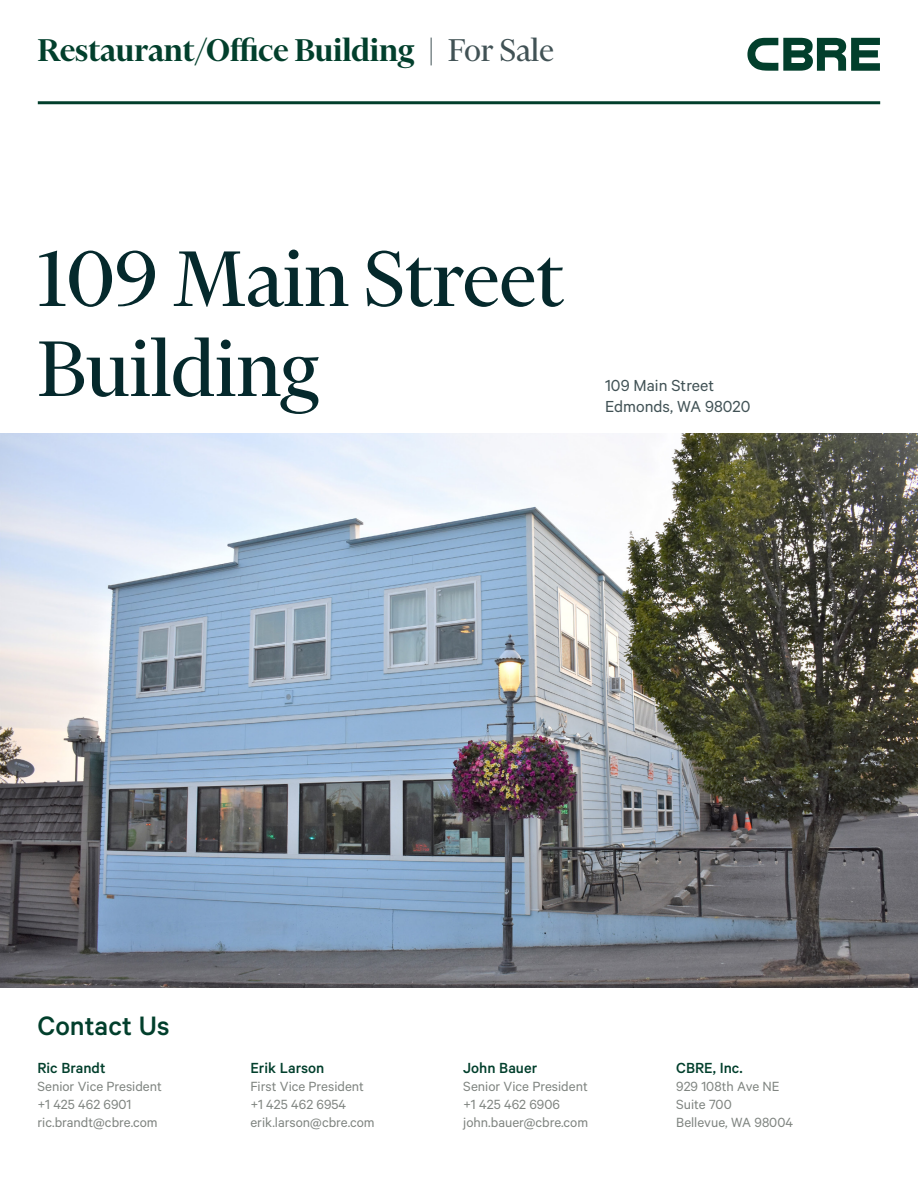
<style>
.page{position:relative;width:918px;height:1188px;background:#fff}
.page>*{position:absolute;margin:0;border:0;box-sizing:border-box;transform-origin:0 0}
.Heading_Large{font:90px/90px "Financier Display";color:#05292c}
.t1{font:600 36px "Financier Display";color:#023f2c}
.Contact_Us{font:500 30px "Calibre";color:#023f2c}
.t2{font:18px "Calibre";color:#415255}
.Contact_Info{font:500 16.5px "Calibre";color:#023f2c}
.Broker_Name{font:500 16.5px "Calibre";color:#023f2c}
.Contact_Info-2{font:15px "Calibre";color:#808581}
.s1{font-weight:400;color:#415255}
</style>
<div class="page">
<img style="left:0;top:433px;width:918px;height:554px">
<svg style="left:747px;top:38px;width:133px;height:33px"></svg>
<hr style="left:38px;top:101px;width:842px;height:3px;background:#023f2c">
<p class="t1" style="left:38px;top:26px;width:518px">Restaurant/Office Building <span class="s1">| For Sale</span></p>
<p class="Heading_Large" style="left:38px;top:233px;width:527px">109 Main Street<br>Building</p>
<p class="t2" style="left:605px;top:375px;width:111px">109 Main Street</p>
<p class="t2" style="left:605px;top:396px;width:147px">Edmonds, WA 98020</p>
<p class="Contact_Us" style="left:37px;top:1008px;width:134px">Contact Us</p>
<p class="Contact_Info" style="left:37px;top:1059px;width:70px">Ric Brandt</p>
<p class="Contact_Info-2" style="left:37px;top:1078px;width:126px">Senior Vice President</p>
<p class="Contact_Info-2" style="left:37px;top:1096px;width:96px">+1 425 462 6901</p>
<p class="Contact_Info-2" style="left:37px;top:1114px;width:122px">ric.brandt@cbre.com</p>
<p class="Contact_Info" style="left:250px;top:1059px;width:76px">Erik Larson</p>
<p class="Contact_Info-2" style="left:250px;top:1078px;width:115px">First Vice President</p>
<p class="Contact_Info-2" style="left:250px;top:1096px;width:97px">+1 425 462 6954</p>
<p class="Contact_Info-2" style="left:250px;top:1114px;width:126px">erik.larson@cbre.com</p>
<p class="Broker_Name" style="left:463px;top:1059px;width:76px">John Bauer</p>
<p class="Contact_Info-2" style="left:463px;top:1078px;width:126px">Senior Vice President</p>
<p class="Contact_Info-2" style="left:463px;top:1096px;width:98px">+1 425 462 6906</p>
<p class="Contact_Info-2" style="left:463px;top:1114px;width:126px">john.bauer@cbre.com</p>
<p class="Broker_Name" style="left:676px;top:1059px;width:68px">CBRE, Inc.</p>
<p class="Contact_Info-2" style="left:676px;top:1078px;width:105px">929 108th Ave NE</p>
<p class="Contact_Info-2" style="left:676px;top:1096px;width:57px">Suite 700</p>
<p class="Contact_Info-2" style="left:676px;top:1114px;width:118px">Bellevue, WA 98004</p>
</div>
